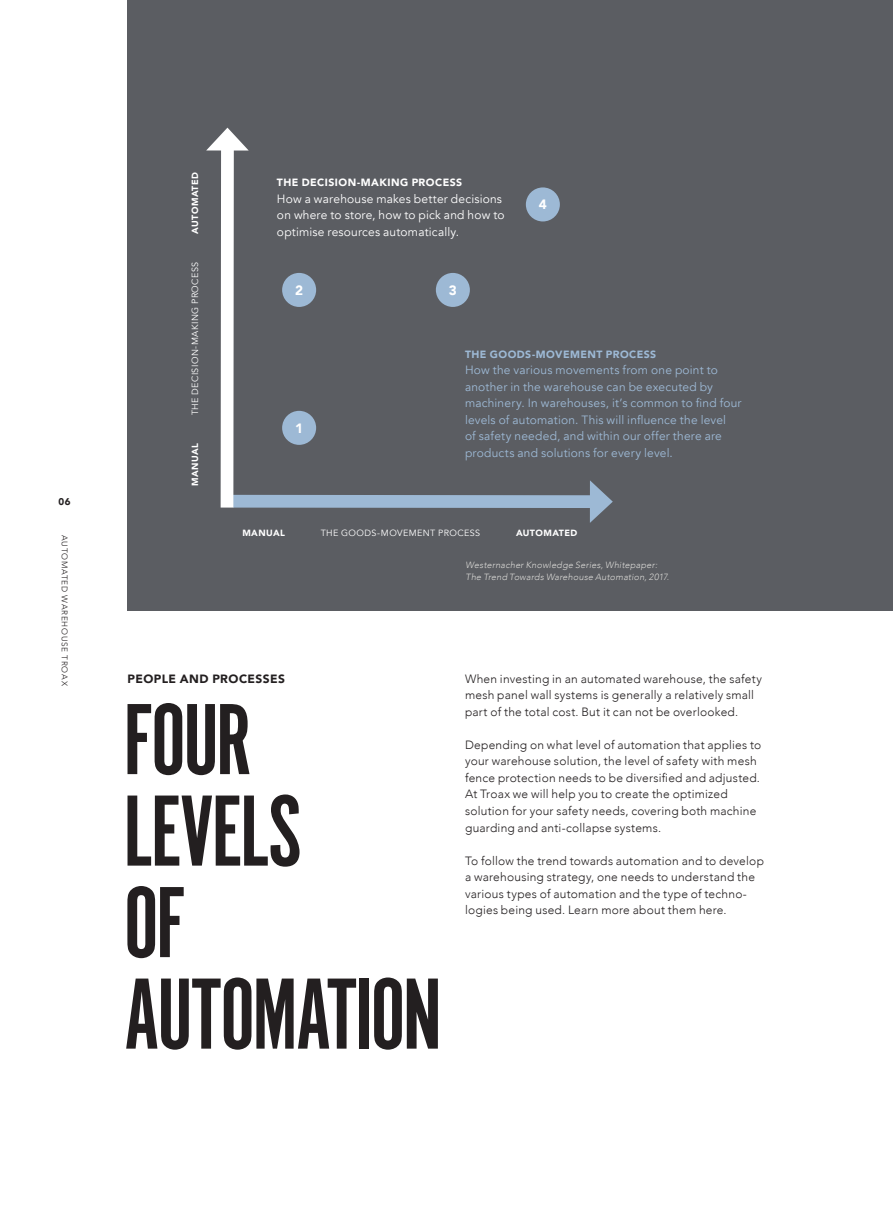
<style>
.page{position:relative;width:893px;height:1221px;background:#fff}
.page>*{position:absolute;margin:0;border:0;box-sizing:border-box;transform-origin:0 0}
.t1{font:105px/91.5px "Alternate Got No 1 D";letter-spacing:-.025em;color:#231f20}
.t2{font:900 13.5px "Avenir";color:#fff}
.t3{font:300 12px/16.5px "Avenir";letter-spacing:.02em;color:#231f20}
.t4{font:12px/16.5px "Avenir";letter-spacing:.015em;color:#9db9d5}
.t5{font:12px/16.5px "Avenir";letter-spacing:.015em;color:#fff}
.t6{font:900 12px "Avenir";letter-spacing:.035em;color:#231f20}
.t7{font:900 10.5px "Avenir";letter-spacing:.045em;color:#fff}
.t8{font:900 10.5px "Avenir";letter-spacing:.045em;color:#9db9d5}
.t9{font:900 9.75px "Avenir";color:#231f20}
.t10{font:italic 300 9px/11.2px "Avenir";letter-spacing:.025em;color:#dad9d6}
.t11{font:9px "Avenir";letter-spacing:.045em;color:#fff}
.t12{font:900 9px "Avenir";letter-spacing:.045em;color:#fff}
.t13{font:300 8.25px "Avenir";letter-spacing:.09em;color:#231f20}
</style>
<div class="page">
<div style="left:128px;top:0;width:765px;height:610px;background:#5b5d62"></div>
<div style="left:233px;top:495px;width:366px;height:13px;background:#9db9d5"></div>
<svg style="left:590px;top:480px;width:23px;height:43px"></svg>
<svg style="left:206px;top:128px;width:43px;height:380px"></svg>
<div style="left:282px;top:273px;width:34px;height:34px;background:#9db9d5;border-radius:50%"></div>
<div style="left:282px;top:411px;width:34px;height:34px;background:#9db9d5;border-radius:50%"></div>
<div style="left:436px;top:273px;width:34px;height:34px;background:#9db9d5;border-radius:50%"></div>
<div style="left:526px;top:187px;width:34px;height:34px;background:#9db9d5;border-radius:50%"></div>
<p class="t9" style="left:59px;top:493px;width:13px">06</p>
<p class="t13" style="left:70px;top:535px;width:152px;rotate:90deg">AUTOMATED WAREHOUSE TROAX</p>
<p class="t12" style="left:187px;top:233px;width:63px;rotate:-90deg">AUTOMATED</p>
<p class="t11" style="left:190px;top:415px;width:155px;rotate:-90deg">THE DECISION-MAKING PROCESS</p>
<p class="t12" style="left:187px;top:486px;width:44px;rotate:-90deg">MANUAL</p>
<p class="t7" style="left:277px;top:174px;width:187px">THE DECISION-MAKING PROCESS</p>
<p class="t5" style="left:277px;top:191px;width:229px">How a warehouse makes better decisions on where to store, how to pick and how to optimise resources automatically.</p>
<p class="t2" style="left:295px;top:278px;width:9px">2</p>
<p class="t2" style="left:449px;top:278px;width:9px">3</p>
<p class="t2" style="left:539px;top:193px;width:9px">4</p>
<p class="t2" style="left:295px;top:416px;width:9px">1</p>
<p class="t8" style="left:465px;top:345px;width:193px">THE GOODS-MOVEMENT PROCESS</p>
<p class="t4" style="left:465px;top:362px;width:278px">How the various movements from one point to another in the warehouse can be executed by machinery. In warehouses, it’s common to find four levels of automation. This will influence the level<br>of safety needed, and within our offer there are products and solutions for every level.</p>
<p class="t12" style="left:242px;top:525px;width:44px">MANUAL</p>
<p class="t11" style="left:321px;top:527px;width:161px">THE GOODS-MOVEMENT PROCESS</p>
<p class="t12" style="left:516px;top:525px;width:63px">AUTOMATED</p>
<p class="t10" style="left:466px;top:559px;width:205px">Westernacher Knowledge Series, Whitepaper:<br>The Trend Towards Warehouse Automation, 2017.</p>
<p class="t6" style="left:128px;top:668px;width:159px">PEOPLE AND PROCESSES</p>
<h1 class="t1" style="left:123px;top:696px;width:320px">FOUR<br>LEVELS<br>OF<br>AUTOMATION</h1>
<p class="t3" style="left:465px;top:670px;width:298px">When investing in an automated warehouse, the safety mesh panel wall systems is generally a relatively small part of the total cost. But it can not be overlooked.</p>
<p class="t3" style="left:465px;top:736px;width:298px">Depending on what level of automation that applies to your warehouse solution, the level of safety with mesh fence protection needs to be diversified and adjusted.<br>At Troax we will help you to create the optimized solution for your safety needs, covering both machine guarding and anti-collapse systems.</p>
<p class="t3" style="left:465px;top:852px;width:300px">To follow the trend towards automation and to develop a warehousing strategy, one needs to understand the various types of automation and the type of techno&shy;logies being used. Learn more about them here.</p>
</div>
